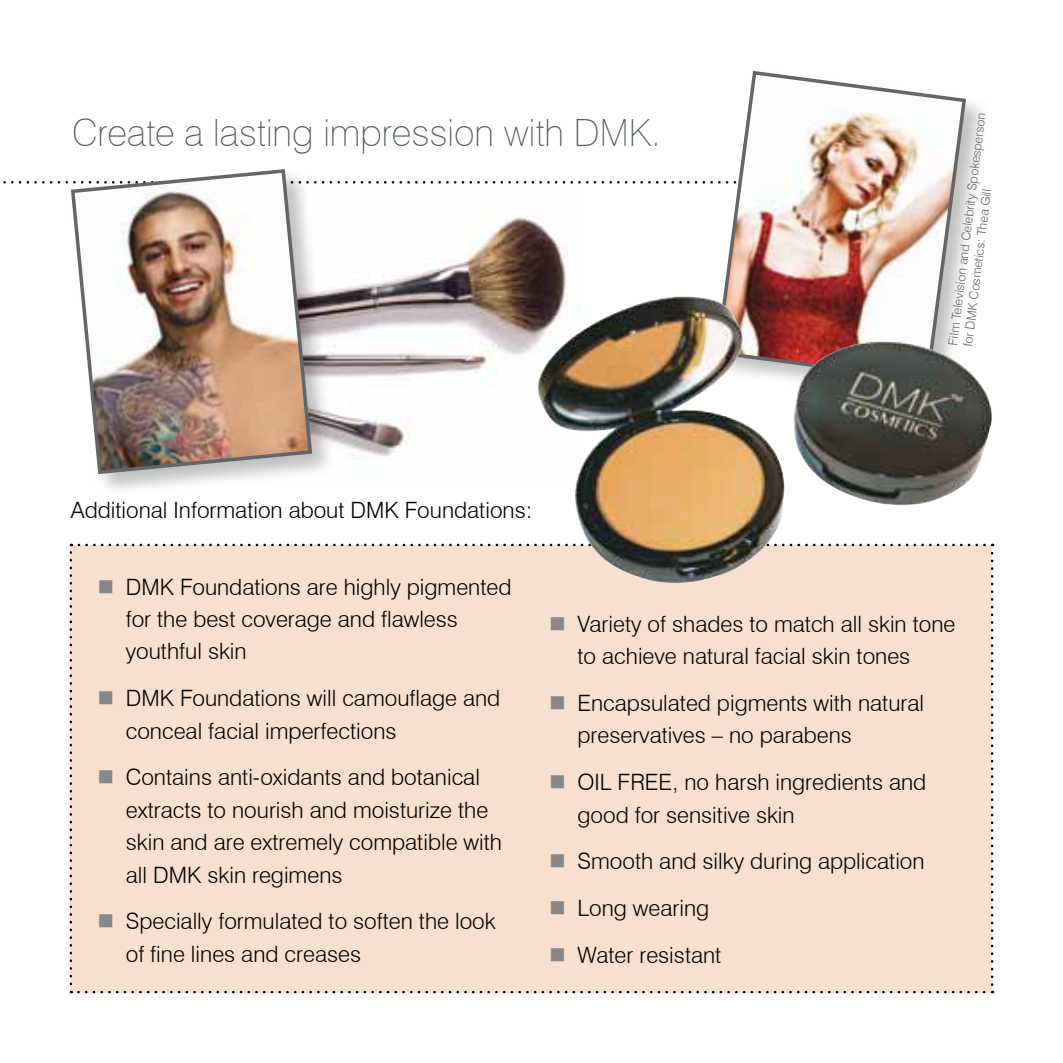
<style>
.page{position:relative;width:1063px;height:1063px;background:#fff}
.page>*{position:absolute;margin:0;border:0;box-sizing:border-box;transform-origin:0 0}
.t1{font:100 37.5px "Swiss 721 BT";color:#525c54}
.t2{font:300 22.5px/32.5px "Swiss 721 BT";color:#000}
.t3{font:300 12.5px/15px "Swiss 721 BT";color:#646567}
</style>
<div class="page">
<img style="left:335px;top:217px;width:234px;height:239px">
<svg style="left:3px;top:181px;width:710px;height:3px"></svg>
<div style="left:713px;top:68px;width:276px;height:336px;background:#000;opacity:.25"></div>
<img style="left:714px;top:69px;width:254px;height:315px">
<div style="left:71px;top:545px;width:921px;height:447px;background:#f7e0cf"></div>
<svg style="left:70px;top:552px;width:2px;height:441px"></svg>
<svg style="left:78px;top:991px;width:915px;height:2px"></svg>
<svg style="left:991px;top:544px;width:2px;height:441px"></svg>
<svg style="left:71px;top:544px;width:914px;height:2px"></svg>
<img style="left:538px;top:296px;width:364px;height:287px">
<div style="left:68px;top:166px;width:267px;height:331px;background:#000;opacity:.25"></div>
<img style="left:69px;top:167px;width:245px;height:309px">
<h1 class="t1" style="left:72px;top:110px;width:590px">Create a lasting impression with DMK.</h1>
<p class="t2" style="left:71px;top:493px;width:463px">Additional Information about DMK Foundations:</p>
<p class="t3" style="left:945px;top:344px;width:235px;rotate:-83deg">Film Television and Celebrity Spokesperson for DMK Cosmetics: Thea Gill</p>
<p class="t2" style="left:126px;top:570px;width:387px">DMK Foundations are highly pigmented for the best coverage and flawless youthful skin</p>
<p class="t2" style="left:126px;top:682px;width:376px">DMK Foundations will camouflage and conceal facial imperfections</p>
<p class="t2" style="left:126px;top:761px;width:378px">Contains anti-oxidants and botanical extracts to nourish and moisturize the skin and are extremely compatible with all DMK skin regimens</p>
<p class="t2" style="left:126px;top:905px;width:371px">Specially formulated to soften the look of fine lines and creases</p>
<p class="t2" style="left:578px;top:607px;width:379px">Variety of shades to match all skin tone to achieve natural facial skin tones</p>
<p class="t2" style="left:578px;top:686px;width:348px">Encapsulated pigments with natural preservatives – no parabens</p>
<p class="t2" style="left:578px;top:766px;width:350px">OIL FREE, no harsh ingredients and good for sensitive skin</p>
<p class="t2" style="left:578px;top:838px;width:349px;line-height:46.8px">Smooth and silky during application<br>Long wearing<br>Water resistant</p>
</div>
